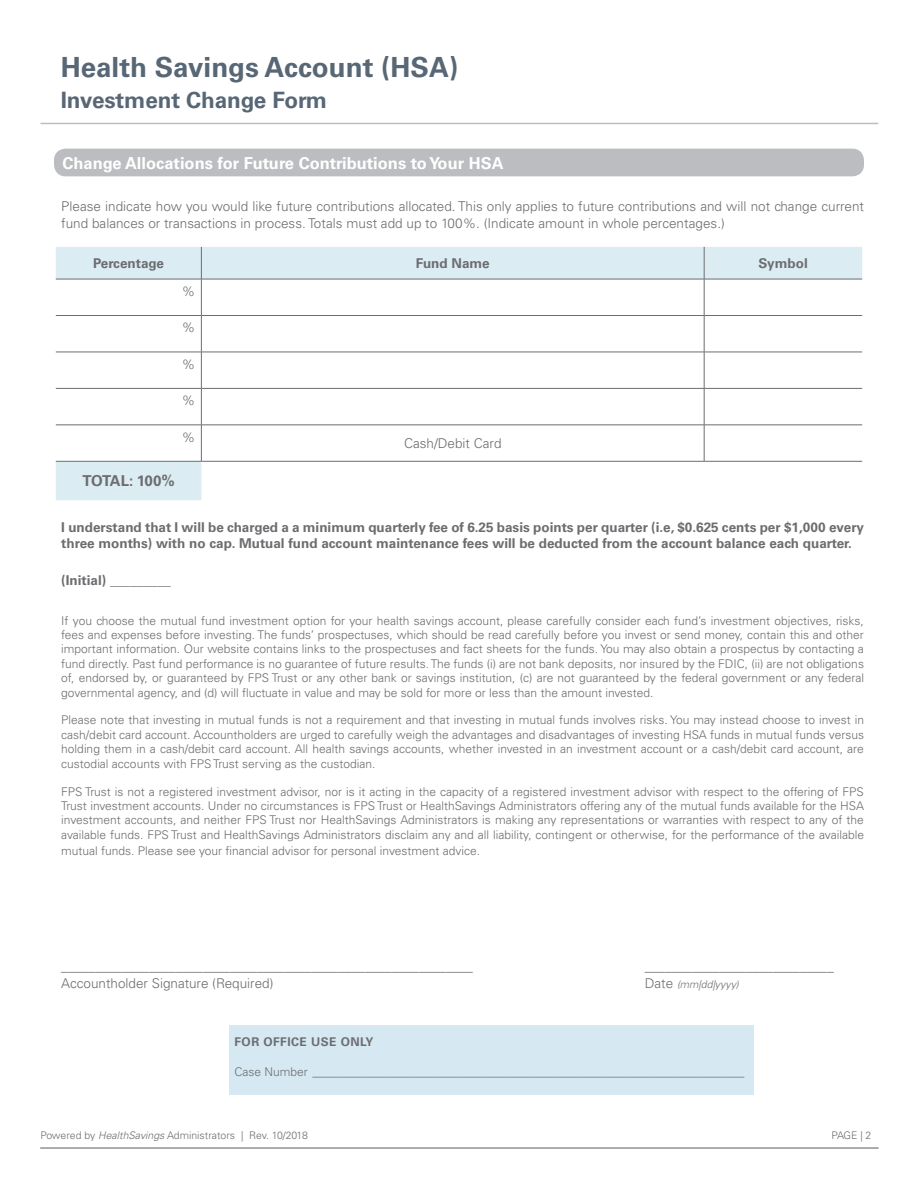
<style>
.page{position:relative;width:918px;height:1188px;background:#fff}
.page>*{position:absolute;margin:0;border:0;box-sizing:border-box;transform-origin:0 0}
.t1{font:700 27.75px "Univers";color:#586775}
.t2{font:700 22.5px "Univers";letter-spacing:-.005em;color:#586775}
.primary_Tab{font:700 16.5px "Univers";color:#fff}
.t3{font:700 15px "Univers";letter-spacing:-.04em;color:#6c6d70}
.t4{font:300 13.5px/16.2px "Univers";color:#6c6d70}
.t5{font:700 13.5px/16.2px "Univers";color:#6c6d70}
.t6{font:300 12px/14.4px "Univers";color:#6c6d70;text-align:justify}
.t7{font:700 12px "Univers";letter-spacing:.04em;color:#6c6d70}
.t8{font:300 10.5px "Univers";color:#6c6d70}
.t9{font:italic 300 10.5px "Univers";color:#6c6d70}
.s1{font-style:normal;font-size:13.5px}
.s2{font-style:italic}
</style>
<div class="page">
<hr style="left:40px;top:1147px;width:838px;height:2px;background:#bcbdc0">
<hr style="left:40px;top:123px;width:838px;height:1px;background:#bcbdc0">
<div style="left:55px;top:150px;width:808px;height:25px;background:#bcbdc0;border-radius:10px"></div>
<div style="left:54px;top:149px;width:810px;height:27px;border:2px solid #bcbdc0;border-radius:10px"></div>
<div style="left:230px;top:1025px;width:524px;height:70px;background:#d6e8f1"></div>
<svg style="left:56px;top:247px;width:806px;height:253px"></svg>
<hr style="left:56px;top:425px;width:145px;height:1px;background:#6c6d70">
<hr style="left:56px;top:388px;width:145px;height:1px;background:#6c6d70">
<hr style="left:56px;top:315px;width:145px;height:1px;background:#6c6d70">
<hr style="left:56px;top:352px;width:145px;height:1px;background:#6c6d70">
<hr style="left:201px;top:279px;width:1px;height:36px;background:#6c6d70">
<hr style="left:201px;top:316px;width:1px;height:36px;background:#6c6d70">
<hr style="left:201px;top:315px;width:503px;height:1px;background:#6c6d70">
<hr style="left:201px;top:352px;width:1px;height:36px;background:#6c6d70">
<hr style="left:201px;top:352px;width:503px;height:1px;background:#6c6d70">
<hr style="left:201px;top:389px;width:1px;height:36px;background:#6c6d70">
<hr style="left:201px;top:388px;width:503px;height:1px;background:#6c6d70">
<hr style="left:201px;top:425px;width:1px;height:36px;background:#6c6d70">
<hr style="left:201px;top:425px;width:503px;height:1px;background:#6c6d70">
<hr style="left:201px;top:461px;width:503px;height:1px;background:#6c6d70">
<hr style="left:201px;top:279px;width:503px;height:1px;background:#6c6d70">
<hr style="left:56px;top:461px;width:145px;height:1px;background:#6c6d70">
<hr style="left:704px;top:279px;width:1px;height:36px;background:#6c6d70">
<hr style="left:704px;top:315px;width:158px;height:1px;background:#6c6d70">
<hr style="left:704px;top:316px;width:1px;height:36px;background:#6c6d70">
<hr style="left:704px;top:352px;width:158px;height:1px;background:#6c6d70">
<hr style="left:704px;top:352px;width:1px;height:36px;background:#6c6d70">
<hr style="left:704px;top:388px;width:158px;height:1px;background:#6c6d70">
<hr style="left:704px;top:389px;width:1px;height:36px;background:#6c6d70">
<hr style="left:704px;top:425px;width:158px;height:1px;background:#6c6d70">
<hr style="left:704px;top:425px;width:1px;height:36px;background:#6c6d70">
<hr style="left:704px;top:461px;width:158px;height:1px;background:#6c6d70">
<hr style="left:704px;top:247px;width:1px;height:32px;background:#6c6d70">
<hr style="left:704px;top:279px;width:158px;height:1px;background:#6c6d70">
<hr style="left:201px;top:247px;width:1px;height:32px;background:#6c6d70">
<hr style="left:56px;top:279px;width:145px;height:1px;background:#6c6d70">
<h1 class="t1" style="left:61px;top:51px;width:399px">Health Savings Account (HSA)</h1>
<h2 class="t2" style="left:61px;top:87px;width:268px">Investment Change Form</h2>
<p class="primary_Tab" style="left:62px;top:153px;width:443px">Change Allocations for Future Contributions to Your HSA</p>
<p class="t4" style="left:61px;top:199px;width:804px">Please indicate how you would like future contributions allocated. This only applies to future contributions and will not change current fund balances or transactions in process. Totals must add up to 100%. (Indicate amount in whole percentages.)</p>
<p class="t5" style="left:93px;top:255px;width:72px">Percentage</p>
<p class="t5" style="left:416px;top:255px;width:75px">Fund Name</p>
<p class="t5" style="left:759px;top:255px;width:51px">Symbol</p>
<p class="t4" style="left:182px;top:283px;width:15px">%</p>
<p class="t4" style="left:182px;top:319px;width:15px">%</p>
<p class="t4" style="left:182px;top:356px;width:15px">%</p>
<p class="t4" style="left:182px;top:392px;width:15px">%</p>
<p class="t4" style="left:182px;top:429px;width:15px">%</p>
<p class="t4" style="left:404px;top:436px;width:99px">Cash/Debit Card</p>
<p class="t3" style="left:82px;top:472px;width:94px">TOTAL: 100%</p>
<p class="t5" style="left:61px;top:519px;width:804px">I understand that I will be charged a a minimum quarterly fee of 6.25 basis points per quarter (i.e, $0.625 cents per $1,000 every three months) with no cap. Mutual fund account maintenance fees will be deducted from the account balance each quarter.</p>
<p class="t5" style="left:61px;top:572px;width:111px">(Initial) _________</p>
<p class="t6" style="left:61px;top:613px;width:804px">If you choose the mutual fund investment option for your health savings account, please carefully consider each fund’s investment objectives, risks, fees and expenses before investing. The funds’ prospectuses, which should be read carefully before you invest or send money, contain this and other important information. Our website contains links to the prospectuses and fact sheets for the funds. You may also obtain a prospectus by contacting a fund directly. Past fund performance is no guarantee of future results. The funds (i) are not bank deposits, nor insured by the FDIC, (ii) are not obligations of, endorsed by, or guaranteed by FPS Trust or any other bank or savings institution, (c) are not guaranteed by the federal government or any federal governmental agency, and (d) will fluctuate in value and may be sold for more or less than the amount invested.</p>
<p class="t6" style="left:61px;top:713px;width:804px">Please note that investing in mutual funds is not a requirement and that investing in mutual funds involves risks. You may instead choose to invest in cash/debit card account. Accountholders are urged to carefully weigh the advantages and disadvantages of investing HSA funds in mutual funds versus holding them in a cash/debit card account. All health savings accounts, whether invested in an investment account or a cash/debit card account, are custodial accounts with FPS Trust serving as the custodian.</p>
<p class="t6" style="left:61px;top:784px;width:804px">FPS Trust is not a registered investment advisor, nor is it acting in the capacity of a registered investment advisor with respect to the offering of FPS Trust investment accounts. Under no circumstances is FPS Trust or HealthSavings Administrators offering any of the mutual funds available for the HSA investment accounts, and neither FPS Trust nor HealthSavings Administrators is making any representations or warranties with respect to any of the available funds. FPS Trust and HealthSavings Administrators disclaim any and all liability, contingent or otherwise, for the performance of the available</p>
<p class="t6" style="left:61px;top:844px;width:420px">mutual funds. Please see your financial advisor for personal investment advice.</p>
<p class="t4" style="left:61px;top:959px;width:413px">_____________________________________________________________</p>
<p class="t4" style="left:645px;top:959px;width:190px">____________________________</p>
<p class="t4" style="left:61px;top:975px;width:214px">Accountholder Signature (Required)</p>
<p class="t9" style="left:645px;top:978px;width:96px"><span class="s1">Date</span> (mm|dd|yyyy)</p>
<p class="t7" style="left:235px;top:1035px;width:141px">FOR OFFICE USE ONLY</p>
<p class="t6" style="left:235px;top:1065px;width:511px">Case Number ________________________________________________________________________</p>
<p class="t8" style="left:40px;top:1129px;width:269px">Powered by <span class="s2">HealthSavings</span> Administrators | Rev. 10/2018</p>
<p class="t8" style="left:831px;top:1129px;width:42px">PAGE | 2</p>
</div>
